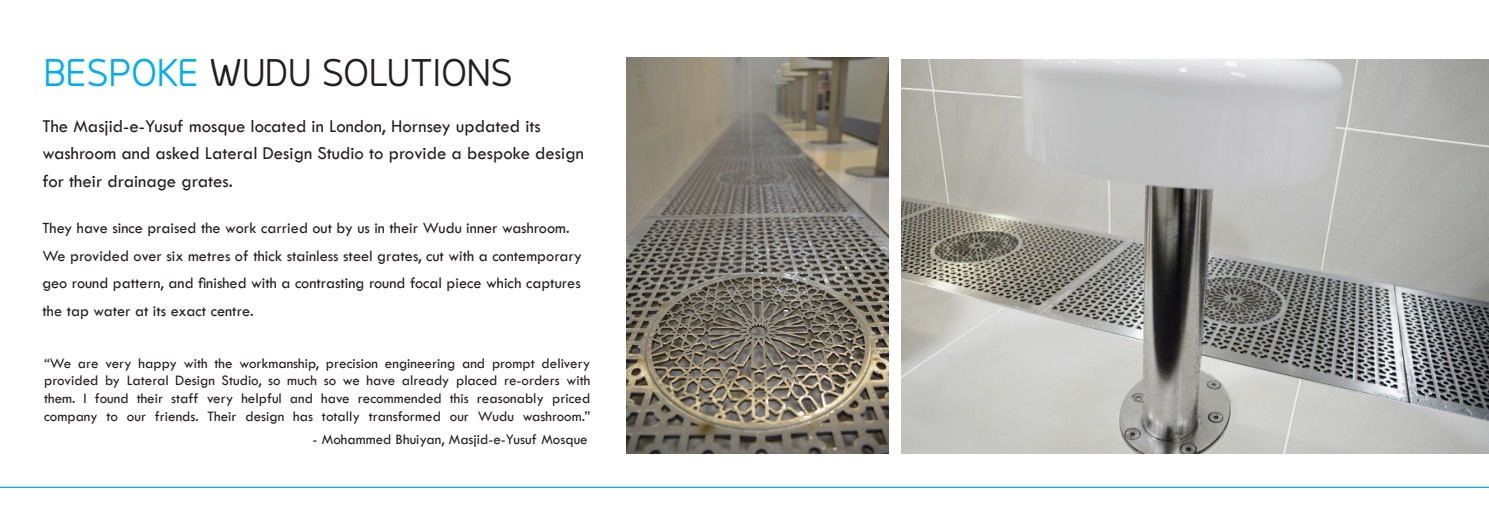
<style>
.page{position:relative;width:1489px;height:525px;background:#fff}
.page>*{position:absolute;margin:0;border:0;box-sizing:border-box;transform-origin:0 0}
.t1{font:35px "Genius";color:#231f20}
.t2{font:18.75px/27.5px "Tw Cen";color:#231f20}
.t3{font:16.25px/27.5px "Tw Cen";color:#231f20}
.t4{font:15px/17.5px "Tw Cen";color:#231f20;text-align:justify}
.s1{color:#00adee}
</style>
<div class="page">
<hr style="left:0;top:486px;width:1488px;height:1px;background:#00adee">
<img style="left:901px;top:59px;width:587px;height:394px">
<img style="left:626px;top:58px;width:262px;height:395px">
<p class="t1" style="left:44px;top:51px;width:470px"><span class="s1">BESPOKE</span> WUDU SOLUTIONS</p>
<p class="t2" style="left:43px;top:112px;width:543px">The Masjid-e-Yusuf mosque located in London, Hornsey updated its washroom and asked Lateral Design Studio to provide a bespoke design for their drainage grates.</p>
<p class="t3" style="left:43px;top:214px;width:541px">They have since praised the work carried out by us in their Wudu inner washroom.<br>We provided over six metres of thick stainless steel grates, cut with a contemporary geo round pattern, and finished with a contrasting round focal piece which captures the tap water at its exact centre.</p>
<p class="t4" style="left:44px;top:354px;width:547px">“We are very happy with the workmanship, precision engineering and prompt delivery provided by Lateral Design Studio, so much so we have already placed re-orders with them. I found their staff very helpful and have recommended this reasonably priced company to our friends. Their design has totally transformed our Wudu washroom.”</p>
<p class="t4" style="left:312px;top:430px;width:277px">- Mohammed Bhuiyan, Masjid-e-Yusuf Mosque</p>
</div>
